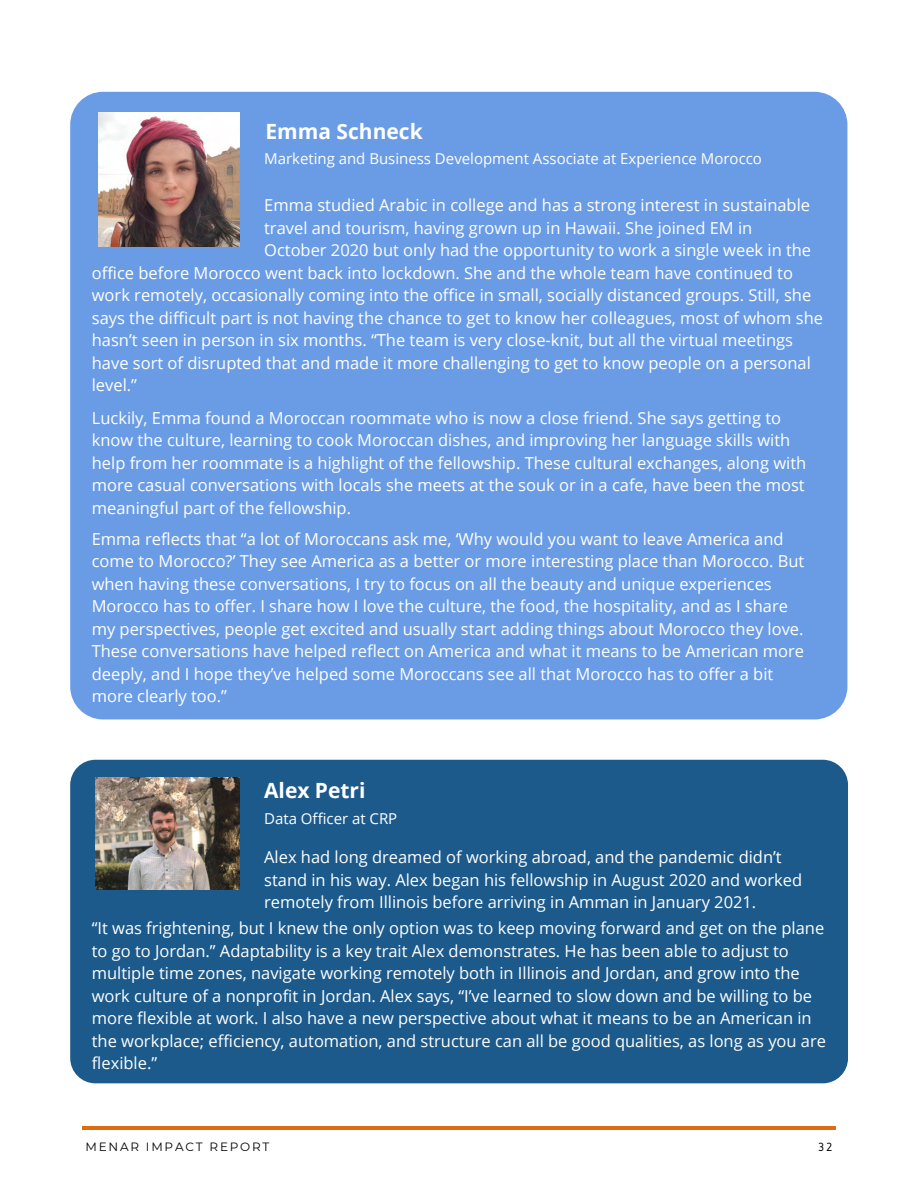
<style>
.page{position:relative;width:918px;height:1188px;background:#fff}
.page>*{position:absolute;margin:0;border:0;box-sizing:border-box;transform-origin:0 0}
.t1{font:700 21px "Open Sans";color:#fff}
.t2{font:16.5px/22.5px "Open Sans";color:#fff}
.t3{font:15px "Open Sans";color:#fff}
.t4{font:12.45px "Gidole";color:#000}
.t5{font:12px "Montserrat";letter-spacing:.15em;color:#000}
</style>
<div class="page">
<hr style="left:82px;top:1126px;width:754px;height:3px;background:#dc6d13">
<div style="left:70px;top:92px;width:777px;height:627px;background:#6a9ce6;border-radius:33px"></div>
<img style="left:99px;top:112px;width:140px;height:134px">
<div style="left:70px;top:760px;width:778px;height:323px;background:#1c5a8c;border-radius:25px"></div>
<img style="left:95px;top:777px;width:144px;height:113px">
<p class="t1" style="left:266px;top:117px;width:159px">Emma Schneck</p>
<p class="t3" style="left:264px;top:148px;width:499px">Marketing and Business Development Associate at Experience Morocco</p>
<p class="t2" style="left:264px;top:194px;width:549px">Emma studied Arabic in college and has a strong interest in sustainable travel and tourism, having grown up in Hawaii. She joined EM in<br>October 2020 but only had the opportunity to work a single week in the</p>
<p class="t2" style="left:92px;top:261px;width:733px">office before Morocco went back into lockdown. She and the whole team have continued to work remotely, occasionally coming into the office in small, socially distanced groups. Still, she says the difficult part is not having the chance to get to know her colleagues, most of whom she hasn’t seen in person in six months. “The team is very close-knit, but all the virtual meetings have sort of disrupted that and made it more challenging to get to know people on a personal level.”</p>
<p class="t2" style="left:92px;top:406px;width:716px">Luckily, Emma found a Moroccan roommate who is now a close friend. She says getting to know the culture, learning to cook Moroccan dishes, and improving her language skills with help from her roommate is a highlight of the fellowship. These cultural exchanges, along with more casual conversations with locals she meets at the souk or in a cafe, have been the most meaningful part of the fellowship.</p>
<p class="t2" style="left:92px;top:527px;width:714px">Emma reflects that “a lot of Moroccans ask me, ‘Why would you want to leave America and come to Morocco?’ They see America as a better or more interesting place than Morocco. But when having these conversations, I try to focus on all the beauty and unique experiences Morocco has to offer. I share how I love the culture, the food, the hospitality, and as I share my perspectives, people get excited and usually start adding things about Morocco they love.<br>These conversations have helped reflect on America and what it means to be American more deeply, and I hope they’ve helped some Moroccans see all that Morocco has to offer a bit more clearly too.”</p>
<p class="t1" style="left:264px;top:775px;width:103px">Alex Petri</p>
<p class="t3" style="left:264px;top:808px;width:135px">Data Officer at CRP</p>
<p class="t2" style="left:264px;top:845px;width:539px">Alex had long dreamed of working abroad, and the pandemic didn’t stand in his way. Alex began his fellowship in August 2020 and worked remotely from Illinois before arriving in Amman in January 2021.</p>
<p class="t2" style="left:92px;top:916px;width:736px">“It was frightening, but I knew the only option was to keep moving forward and get on the plane to go to Jordan.” Adaptability is a key trait Alex demonstrates. He has been able to adjust to multiple time zones, navigate working remotely both in Illinois and Jordan, and grow into the work culture of a nonprofit in Jordan. Alex says, “I’ve learned to slow down and be willing to be more flexible at work. I also have a new perspective about what it means to be an American in the workplace; efficiency, automation, and structure can all be good qualities, as long as you are flexible.”</p>
<p class="t5" style="left:85px;top:1139px;width:185px">MENAR IMPACT REPORT</p>
<p class="t4" style="left:818px;top:1140px;width:16px">32</p>
</div>
